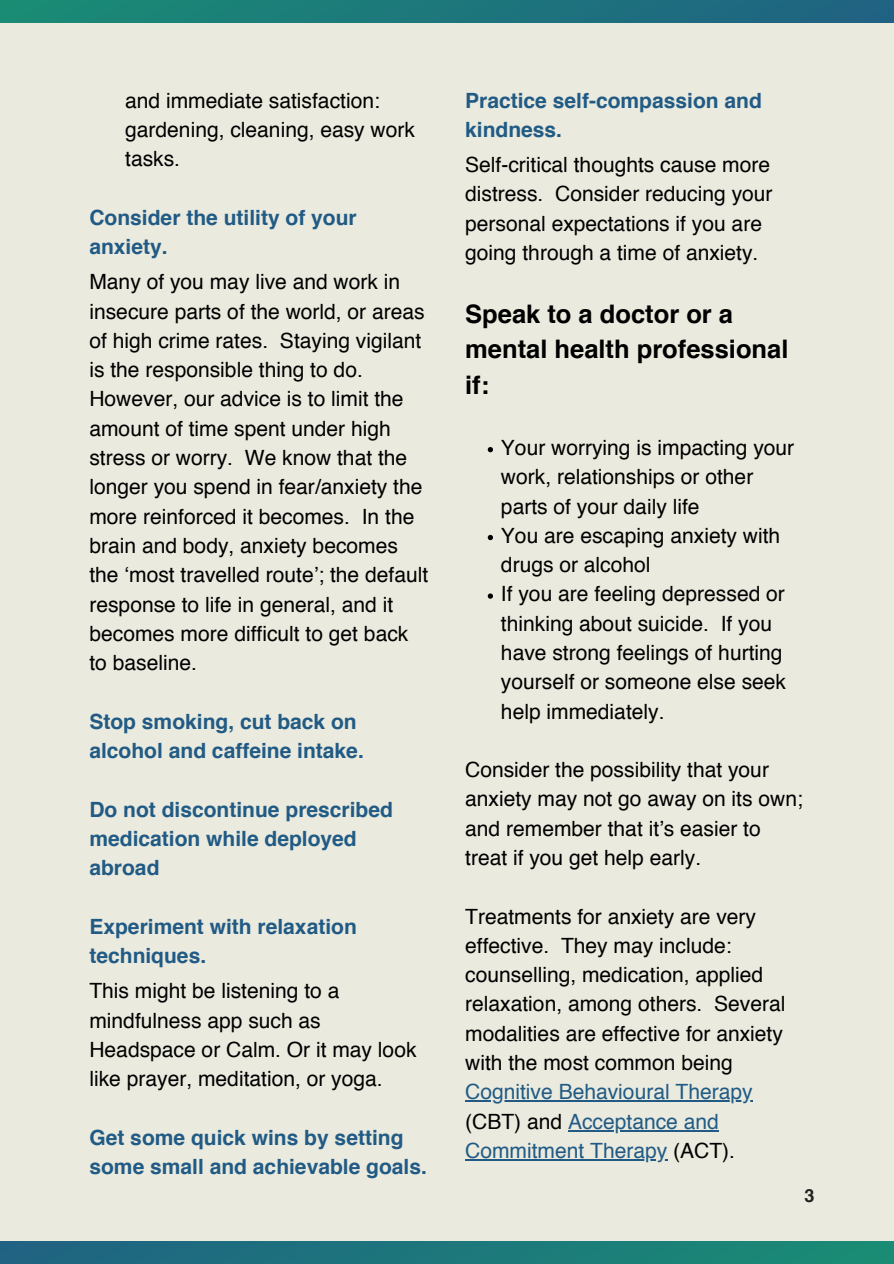
<style>
.page{position:relative;width:894px;height:1264px;background:#fff}
.page>*{position:absolute;margin:0;border:0;box-sizing:border-box;transform-origin:0 0}
.t1{font:700 25.5px/35.7px "Helvetica";color:#000}
.t2{font:21px/29.2px "Helvetica";color:#000}
.t3{font:700 21px/29.2px "Helvetica";color:#215b85}
.t4{font:21px/29.2px "Helvetica";color:#215b85}
.t5{font:700 18px "Helvetica";color:#222}
.s1{color:#000}
</style>
<div class="page">
<div style="left:0;top:0;width:893px;height:1263px;background:#eaeade"></div>
<svg style="left:487px;top:447px;width:6px;height:5px"></svg>
<svg style="left:487px;top:535px;width:6px;height:5px"></svg>
<svg style="left:487px;top:593px;width:6px;height:5px"></svg>
<hr style="left:465px;top:1100px;width:287px;height:2px;background:#215b85">
<hr style="left:568px;top:1129px;width:150px;height:2px;background:#215b85">
<hr style="left:465px;top:1158px;width:202px;height:2px;background:#215b85">
<div style="left:0;top:0;width:893px;height:22px;background:linear-gradient(to right,#1a8c74,#206283)"></div>
<div style="left:0;top:1241px;width:893px;height:22px;background:linear-gradient(to right,#206283,#1a8c74)"></div>
<p class="t2" style="left:125px;top:87px;width:291px">and immediate satisfaction: gardening, cleaning, easy work tasks.</p>
<p class="t3" style="left:89px;top:204px;width:269px">Consider the utility of your anxiety.</p>
<p class="t2" style="left:89px;top:269px;width:340px">Many of you may live and work in insecure parts of the world, or areas of high crime rates. Staying vigilant is the responsible thing to do.<br>However, our advice is to limit the amount of time spent under high stress or worry. We know that the longer you spend in fear/anxiety the more reinforced it becomes. In the brain and body, anxiety becomes the ‘most travelled route’; the default response to life in general, and it becomes more difficult to get back to baseline.</p>
<p class="t3" style="left:89px;top:708px;width:276px">Stop smoking, cut back on alcohol and caffeine intake.</p>
<p class="t3" style="left:89px;top:796px;width:305px">Do not discontinue prescribed medication while deployed abroad</p>
<p class="t3" style="left:89px;top:913px;width:269px">Experiment with relaxation techniques.</p>
<p class="t2" style="left:89px;top:977px;width:328px">This might be listening to a mindfulness app such as<br>Headspace or Calm. Or it may look like prayer, meditation, or yoga.</p>
<p class="t3" style="left:89px;top:1124px;width:339px">Get some quick wins by setting some small and achievable goals.</p>
<p class="t3" style="left:465px;top:87px;width:298px">Practice self-compassion and kindness.</p>
<p class="t2" style="left:465px;top:152px;width:309px">Self-critical thoughts cause more distress. Consider reducing your personal expectations if you are going through a time of anxiety.</p>
<p class="t1" style="left:465px;top:298px;width:325px">Speak to a doctor or a mental health professional if:</p>
<p class="t2" style="left:501px;top:434px;width:295px">Your worrying is impacting your work, relationships or other parts of your daily life<br>You are escaping anxiety with drugs or alcohol<br>If you are feeling depressed or thinking about suicide. If you have strong feelings of hurting yourself or someone else seek help immediately.</p>
<p class="t2" style="left:465px;top:756px;width:339px">Consider the possibility that your anxiety may not go away on its own; and remember that it’s easier to treat if you get help early.</p>
<p class="t2" style="left:465px;top:903px;width:322px">Treatments for anxiety are very effective. They may include: counselling, medication, applied relaxation, among others. Several modalities are effective for anxiety with the most common being</p>
<p class="t4" style="left:465px;top:1078px;width:289px">Cognitive Behavioural Therapy <span class="s1">(CBT) and</span> Acceptance and<br>Commitment Therapy <span class="s1">(ACT).</span></p>
<p class="t5" style="left:804px;top:1188px;width:12px">3</p>
</div>
